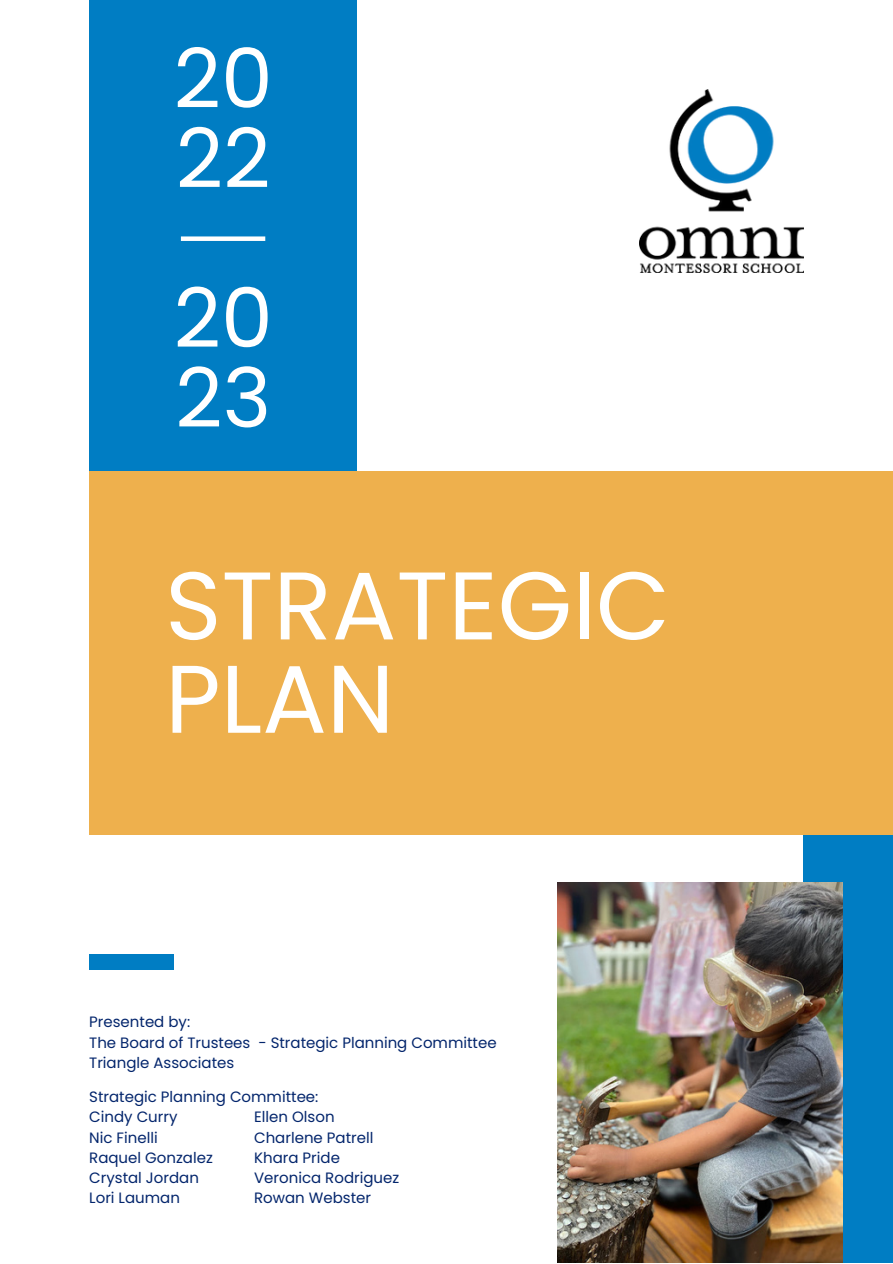
<style>
.page{position:relative;width:893px;height:1264px;background:#fff}
.page>*{position:absolute;margin:0;border:0;box-sizing:border-box;transform-origin:0 0}
.t1{font:95.85px "Poppins";color:#fff}
.t2{font:82.5px "Poppins";color:#fff}
.t3{font:15px "Poppins";color:#03256c}
</style>
<div class="page">
<div style="left:89px;top:0;width:268px;height:502px;background:#007dc3"></div>
<div style="left:803px;top:720px;width:89px;height:542px;background:#007dc3"></div>
<div style="left:89px;top:471px;width:803px;height:363px;background:#eeb04d"></div>
<div style="left:89px;top:953px;width:85px;height:16px;background:#007dc3"></div>
<img style="left:639px;top:89px;width:164px;height:183px">
<div style="left:181px;top:236px;width:84px;height:5px;background:#fff"></div>
<img style="left:557px;top:882px;width:285px;height:380px">
<p class="t2" style="left:173px;top:21px;width:101px">20</p>
<p class="t2" style="left:176px;top:101px;width:96px">22</p>
<p class="t2" style="left:173px;top:260px;width:101px">20</p>
<p class="t2" style="left:175px;top:340px;width:97px">23</p>
<p class="t1" style="left:165px;top:538px;width:506px">STRATEGIC</p>
<p class="t1" style="left:165px;top:632px;width:231px">PLAN</p>
<p class="t3" style="left:89px;top:1011px;width:102px">Presented by:</p>
<p class="t3" style="left:89px;top:1031px;width:409px">The Board of Trustees - Strategic Planning Committee</p>
<p class="t3" style="left:89px;top:1052px;width:146px">Triangle Associates</p>
<p class="t3" style="left:89px;top:1086px;width:231px">Strategic Planning Committee:</p>
<p class="t3" style="left:89px;top:1106px;width:90px">Cindy Curry</p>
<p class="t3" style="left:89px;top:1126px;width:70px">Nic Finelli</p>
<p class="t3" style="left:89px;top:1147px;width:125px">Raquel Gonzalez</p>
<p class="t3" style="left:89px;top:1167px;width:111px">Crystal Jordan</p>
<p class="t3" style="left:89px;top:1187px;width:92px">Lori Lauman</p>
<p class="t3" style="left:254px;top:1106px;width:82px">Ellen Olson</p>
<p class="t3" style="left:254px;top:1126px;width:121px">Charlene Patrell</p>
<p class="t3" style="left:254px;top:1147px;width:87px">Khara Pride</p>
<p class="t3" style="left:254px;top:1167px;width:147px">Veronica Rodriguez</p>
<p class="t3" style="left:254px;top:1187px;width:118px">Rowan Webster</p>
</div>
